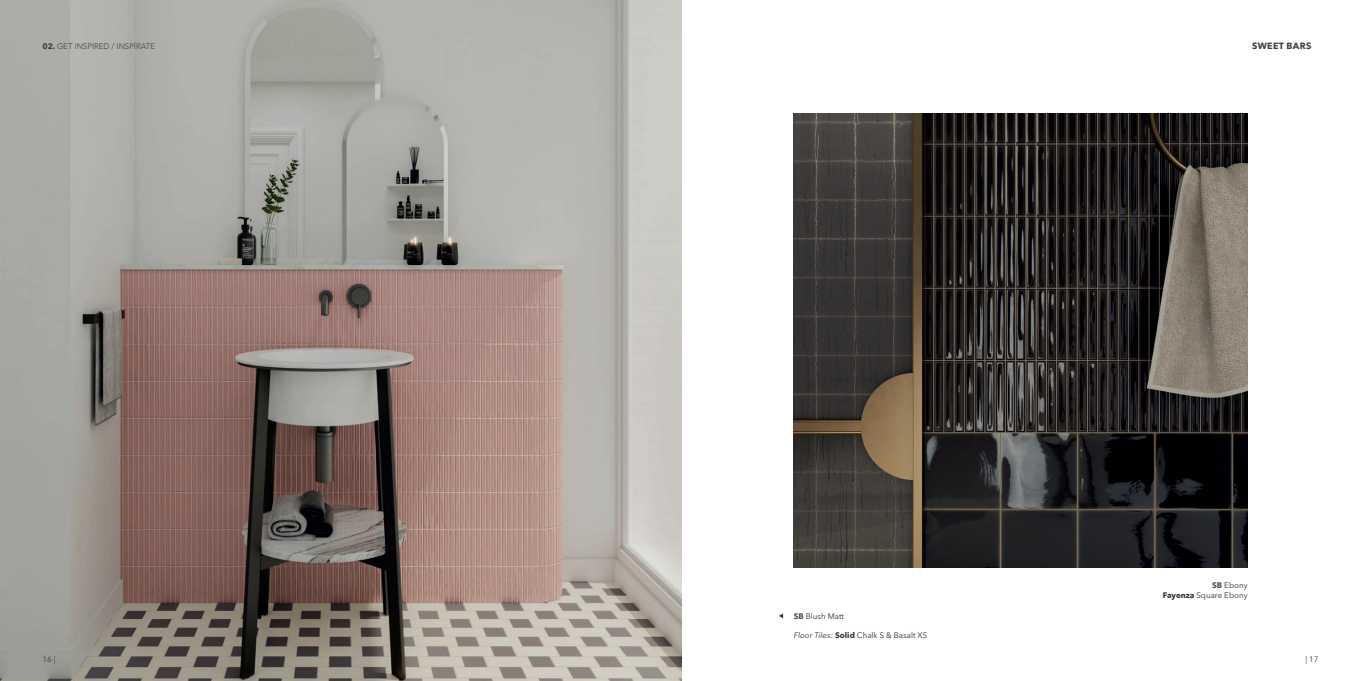
<style>
.page{position:relative;width:1361px;height:681px;background:#fff}
.page>*{position:absolute;margin:0;border:0;box-sizing:border-box;transform-origin:0 0}
.t1{font:700 9px "Avenir Next LT Pro";letter-spacing:.035em;color:#3e3e3f}
.t2{font:8px/9.6px "Avenir Next LT Pro";color:#312f30;text-align:right}
.t3{font:300 8px "Avenir LT Std";color:#3e3e3f}
.t4{font:8px "Avenir Next LT Pro";color:#3e3e3f}
.s1{font-family:"Avenir Next LT Pro";font-weight:700}
.s2{font-weight:700;color:#4a4b4c}
.s3{font-style:italic}
.s4{font-weight:700}
</style>
<div class="page">
<img style="left:794px;top:113px;width:453px;height:454px">
<svg style="left:779px;top:613px;width:4px;height:5px"></svg>
<img style="left:0;top:0;width:681px;height:680px">
<p class="t3" style="left:43px;top:41px;width:114px"><span class="s1">02.</span> GET INSPIRED / INSPÍRATE</p>
<p class="t1" style="left:1252px;top:41px;width:61px">SWEET BARS</p>
<p class="t2" style="left:794px;top:610px;width:52px"><span class="s2">SB</span> Blush Matt</p>
<p class="t2" style="left:794px;top:630px;width:135px"><span class="s3">Floor Tiles:</span> <span class="s4">Solid</span> Chalk S &amp; Basalt XS</p>
<p class="t2" style="left:1163px;top:580px;width:86px"><span class="s2">SB</span> Ebony<br><span class="s4">Fayenza</span> Square Ebony</p>
<p class="t4" style="left:43px;top:654px;width:15px">16 |</p>
<p class="t4" style="left:1305px;top:654px;width:15px">| 17</p>
</div>
